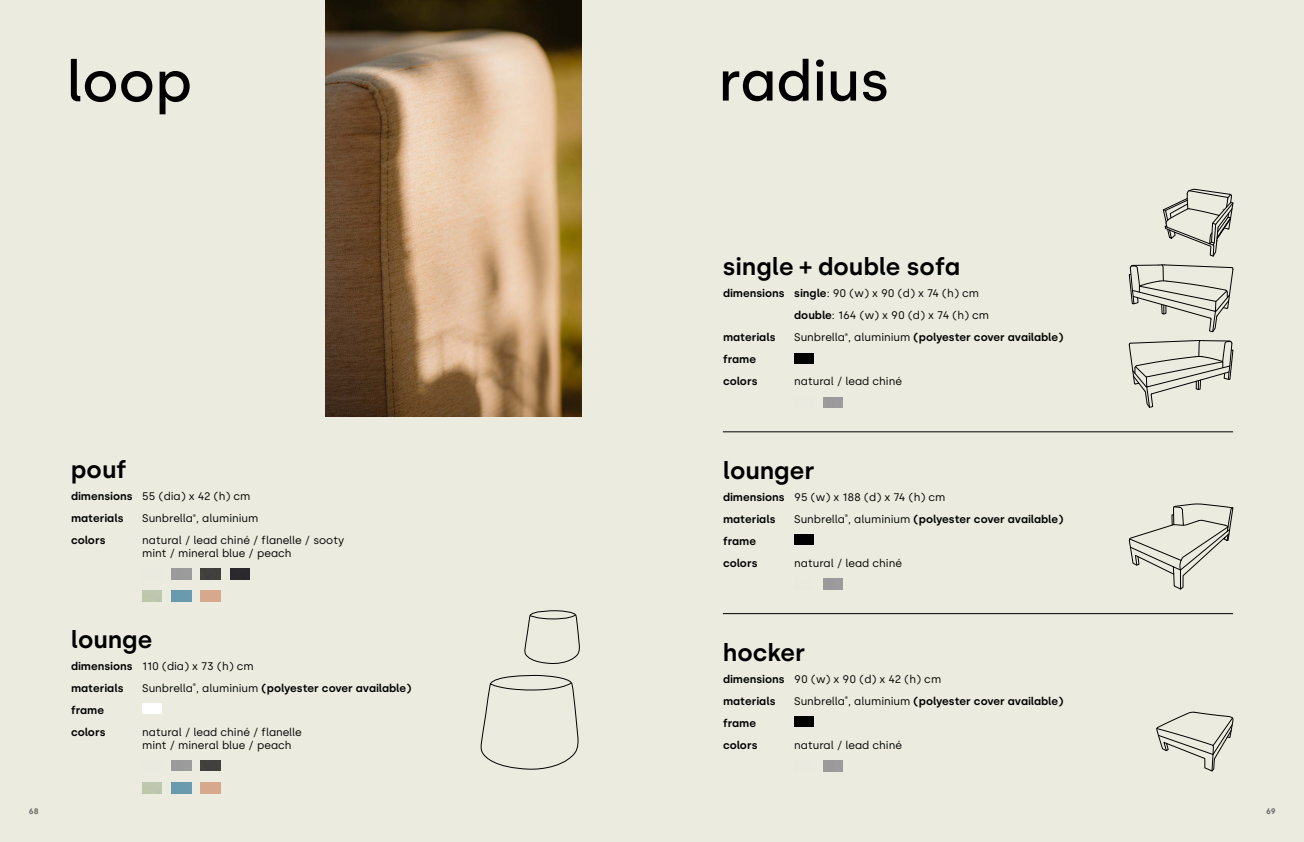
<style>
.page{position:relative;width:1304px;height:842px;background:#ebecdf}
.page>*{position:absolute;margin:0;border:0;box-sizing:border-box;transform-origin:0 0}
.t1{font:600 24px "Silka";color:#000}
.t2{font:600 11px "Silka";color:#000}
.t3{font:11px "Silka";color:#000}
.t4{font:600 8px "Silka";color:#646363}
.s1{font-weight:400}
.s2{font-weight:600}
</style>
<div class="page">
<svg style="left:71px;top:59px;width:119px;height:55px"></svg>
<svg style="left:480px;top:675px;width:99px;height:95px"></svg>
<svg style="left:524px;top:610px;width:56px;height:54px"></svg>
<img style="left:326px;top:0;width:255px;height:417px">
<img style="left:201px;top:569px;width:19px;height:10px">
<img style="left:230px;top:569px;width:20px;height:10px">
<img style="left:201px;top:760px;width:19px;height:11px">
<svg style="left:723px;top:59px;width:163px;height:42px"></svg>
<hr style="left:723px;top:613px;width:510px;height:1px;background:#000">
<hr style="left:723px;top:432px;width:510px;height:1px;background:#000">
<svg style="left:1157px;top:712px;width:76px;height:59px"></svg>
<svg style="left:1129px;top:504px;width:104px;height:85px"></svg>
<svg style="left:1129px;top:189px;width:104px;height:218px"></svg>
<div style="left:794px;top:716px;width:20px;height:11px;background:#000"></div>
<div style="left:794px;top:353px;width:20px;height:10px;background:#000"></div>
<div style="left:794px;top:535px;width:20px;height:10px;background:#000"></div>
<div style="left:142px;top:703px;width:20px;height:11px;background:#fff"></div>
<p class="t1" style="left:723px;top:252px;width:239px">single + double sofa</p>
<p class="t1" style="left:71px;top:455px;width:57px">pouf</p>
<p class="t2" style="left:71px;top:512px;width:54px">materials</p>
<p class="t2" style="left:71px;top:490px;width:63px">dimensions</p>
<p class="t2" style="left:71px;top:534px;width:36px">colors</p>
<p class="t3" style="left:142px;top:490px;width:110px">55 (dia) x 42 (h) cm</p>
<p class="t3" style="left:142px;top:512px;width:118px">Sunbrella<sup>®</sup>, aluminium</p>
<p class="t3" style="left:142px;top:534px;width:204px">natural / lead chiné / flanelle / sooty</p>
<p class="t3" style="left:142px;top:547px;width:151px">mint / mineral blue / peach</p>
<p class="t1" style="left:71px;top:625px;width:83px">lounge</p>
<p class="t2" style="left:71px;top:681px;width:54px">materials</p>
<p class="t3" style="left:142px;top:659px;width:113px">110 (dia) x 73 (h) cm</p>
<p class="t2" style="left:71px;top:659px;width:63px">dimensions</p>
<p class="t2" style="left:142px;top:681px;width:271px"><span class="s1">Sunbrella</span><sup>®</sup><span class="s1">, aluminium</span> (polyester cover available)</p>
<p class="t3" style="left:142px;top:725px;width:161px">natural / lead chiné / flanelle</p>
<p class="t3" style="left:142px;top:738px;width:151px">mint / mineral blue / peach</p>
<p class="t2" style="left:71px;top:703px;width:35px">frame</p>
<p class="t2" style="left:71px;top:725px;width:36px">colors</p>
<p class="t2" style="left:723px;top:287px;width:63px">dimensions</p>
<p class="t2" style="left:723px;top:331px;width:54px">materials</p>
<p class="t2" style="left:723px;top:353px;width:35px">frame</p>
<p class="t2" style="left:723px;top:375px;width:36px">colors</p>
<p class="t3" style="left:794px;top:287px;width:186px"><span class="s2">single</span>: 90 (w) x 90 (d) x 74 (h) cm</p>
<p class="t3" style="left:794px;top:309px;width:196px"><span class="s2">double</span>: 164 (w) x 90 (d) x 74 (h) cm</p>
<p class="t2" style="left:794px;top:331px;width:271px"><span class="s1">Sunbrella</span><sup>®</sup><span class="s1">, aluminium</span> (polyester cover available)</p>
<p class="t3" style="left:794px;top:375px;width:109px">natural / lead chiné</p>
<p class="t1" style="left:723px;top:456px;width:93px">lounger</p>
<p class="t2" style="left:723px;top:513px;width:54px">materials</p>
<p class="t2" style="left:723px;top:535px;width:35px">frame</p>
<p class="t3" style="left:794px;top:491px;width:153px">95 (w) x 188 (d) x 74 (h) cm</p>
<p class="t2" style="left:723px;top:491px;width:63px">dimensions</p>
<p class="t2" style="left:794px;top:513px;width:271px"><span class="s1">Sunbrella</span><sup>®</sup><span class="s1">, aluminium</span> (polyester cover available)</p>
<p class="t3" style="left:794px;top:557px;width:109px">natural / lead chiné</p>
<p class="t2" style="left:723px;top:557px;width:36px">colors</p>
<p class="t1" style="left:723px;top:638px;width:84px">hocker</p>
<p class="t2" style="left:723px;top:694px;width:54px">materials</p>
<p class="t2" style="left:723px;top:716px;width:35px">frame</p>
<p class="t3" style="left:794px;top:672px;width:149px">90 (w) x 90 (d) x 42 (h) cm</p>
<p class="t2" style="left:723px;top:672px;width:63px">dimensions</p>
<p class="t2" style="left:794px;top:694px;width:271px"><span class="s1">Sunbrella</span><sup>®</sup><span class="s1">, aluminium</span> (polyester cover available)</p>
<p class="t3" style="left:794px;top:739px;width:109px">natural / lead chiné</p>
<p class="t2" style="left:723px;top:739px;width:36px">colors</p>
<p class="t4" style="left:29px;top:806px;width:11px">68</p>
<p class="t4" style="left:1266px;top:806px;width:11px">69</p>
</div>
